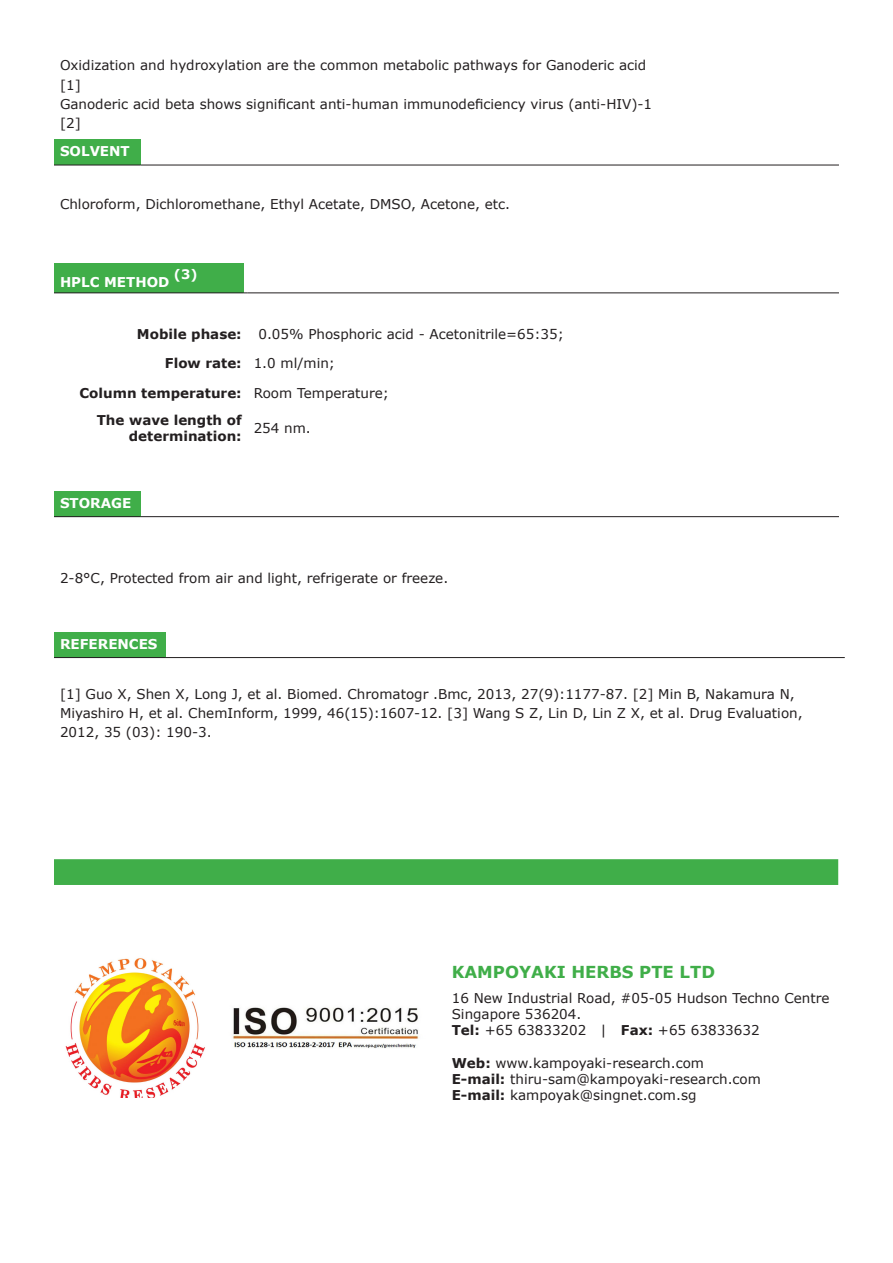
<style>
.page{position:relative;width:893px;height:1263px;background:#fff}
.page>*{position:absolute;margin:0;border:0;box-sizing:border-box;transform-origin:0 0}
.t1{font:700 16.5px "Verdana";color:#40ae49}
.t2{font:13.5px/19.2px "Verdana";color:#231f20}
.t3{font:700 13.5px/16.2px "Verdana";color:#231f20;text-align:right}
.t4{font:700 13.5px "Verdana";color:#fff}
.t5{font:700 13.05px "Verdana";color:#fff}
.s1{font-weight:700}
</style>
<div class="page">
<div style="left:54px;top:140px;width:86px;height:25px;background:#40ae49"></div>
<hr style="left:54px;top:165px;width:86px;height:1px;background:#231f20">
<hr style="left:140px;top:165px;width:699px;height:1px;background:#231f20">
<div style="left:54px;top:264px;width:189px;height:29px;background:#40ae49"></div>
<hr style="left:54px;top:293px;width:189px;height:1px;background:#231f20">
<hr style="left:248px;top:293px;width:591px;height:1px;background:#231f20">
<div style="left:54px;top:492px;width:86px;height:25px;background:#40ae49"></div>
<hr style="left:54px;top:516px;width:86px;height:1px;background:#231f20">
<hr style="left:140px;top:516px;width:699px;height:1px;background:#231f20">
<div style="left:54px;top:632px;width:112px;height:25px;background:#40ae49"></div>
<hr style="left:54px;top:657px;width:112px;height:1px;background:#231f20">
<hr style="left:166px;top:657px;width:679px;height:1px;background:#231f20">
<div style="left:54px;top:859px;width:784px;height:26px;background:#40ae49"></div>
<img style="left:65px;top:958px;width:140px;height:139px">
<img style="left:232px;top:1007px;width:187px;height:41px">
<p class="t2" style="left:60px;top:56px;width:588px">Oxidization and hydroxylation are the common metabolic pathways for Ganoderic acid</p>
<p class="t2" style="left:60px;top:75px;width:22px">[1]</p>
<p class="t2" style="left:60px;top:94px;width:594px">Ganoderic acid beta shows significant anti-human immunodeficiency virus (anti-HIV)-1</p>
<p class="t2" style="left:60px;top:114px;width:22px">[2]</p>
<p class="t4" style="left:60px;top:143px;width:71px">SOLVENT</p>
<p class="t2" style="left:60px;top:194px;width:452px">Chloroform, Dichloromethane, Ethyl Acetate, DMSO, Acetone, etc.</p>
<p class="t4" style="left:60px;top:273px;width:111px">HPLC METHOD</p>
<p class="t5" style="left:174px;top:266px;width:25px">(3)</p>
<p class="t3" style="left:137px;top:326px;width:106px">Mobile phase:</p>
<p class="t2" style="left:258px;top:324px;width:307px">0.05% Phosphoric acid - Acetonitrile=65:35;</p>
<p class="t3" style="left:165px;top:356px;width:78px">Flow rate:</p>
<p class="t2" style="left:254px;top:354px;width:83px">1.0 ml/min;</p>
<p class="t3" style="left:80px;top:385px;width:164px">Column temperature:</p>
<p class="t2" style="left:254px;top:383px;width:137px">Room Temperature;</p>
<p class="t3" style="left:97px;top:412px;width:146px">The wave length of determination:</p>
<p class="t2" style="left:254px;top:418px;width:59px">254 nm.</p>
<p class="t4" style="left:60px;top:494px;width:73px">STORAGE</p>
<p class="t2" style="left:60px;top:569px;width:390px">2-8°C, Protected from air and light, refrigerate or freeze.</p>
<p class="t4" style="left:60px;top:635px;width:99px">REFERENCES</p>
<p class="t2" style="left:60px;top:685px;width:744px">[1] Guo X, Shen X, Long J, et al. Biomed. Chromatogr .Bmc, 2013, 27(9):1177-87. [2] Min B, Nakamura N,<br>Miyashiro H, et al. ChemInform, 1999, 46(15):1607-12. [3] Wang S Z, Lin D, Lin Z X, et al. Drug Evaluation,<br>2012, 35 (03): 190-3.</p>
<p class="t1" style="left:452px;top:961px;width:265px">KAMPOYAKI HERBS PTE LTD</p>
<p class="t2" style="left:452px;top:988px;width:379px">16 New Industrial Road, #05-05 Hudson Techno Centre</p>
<p class="t2" style="left:452px;top:1005px;width:131px">Singapore 536204.</p>
<p class="t2" style="left:452px;top:1021px;width:309px"><span class="s1">Tel:</span> +65 63833202 | <span class="s1">Fax:</span> +65 63833632</p>
<p class="t2" style="left:452px;top:1053px;width:254px"><span class="s1">Web:</span> www.kampoyaki-research.com</p>
<p class="t2" style="left:452px;top:1069px;width:311px"><span class="s1">E-mail:</span> thiru-sam@kampoyaki-research.com</p>
<p class="t2" style="left:452px;top:1086px;width:246px"><span class="s1">E-mail:</span> kampoyak@singnet.com.sg</p>
</div>
